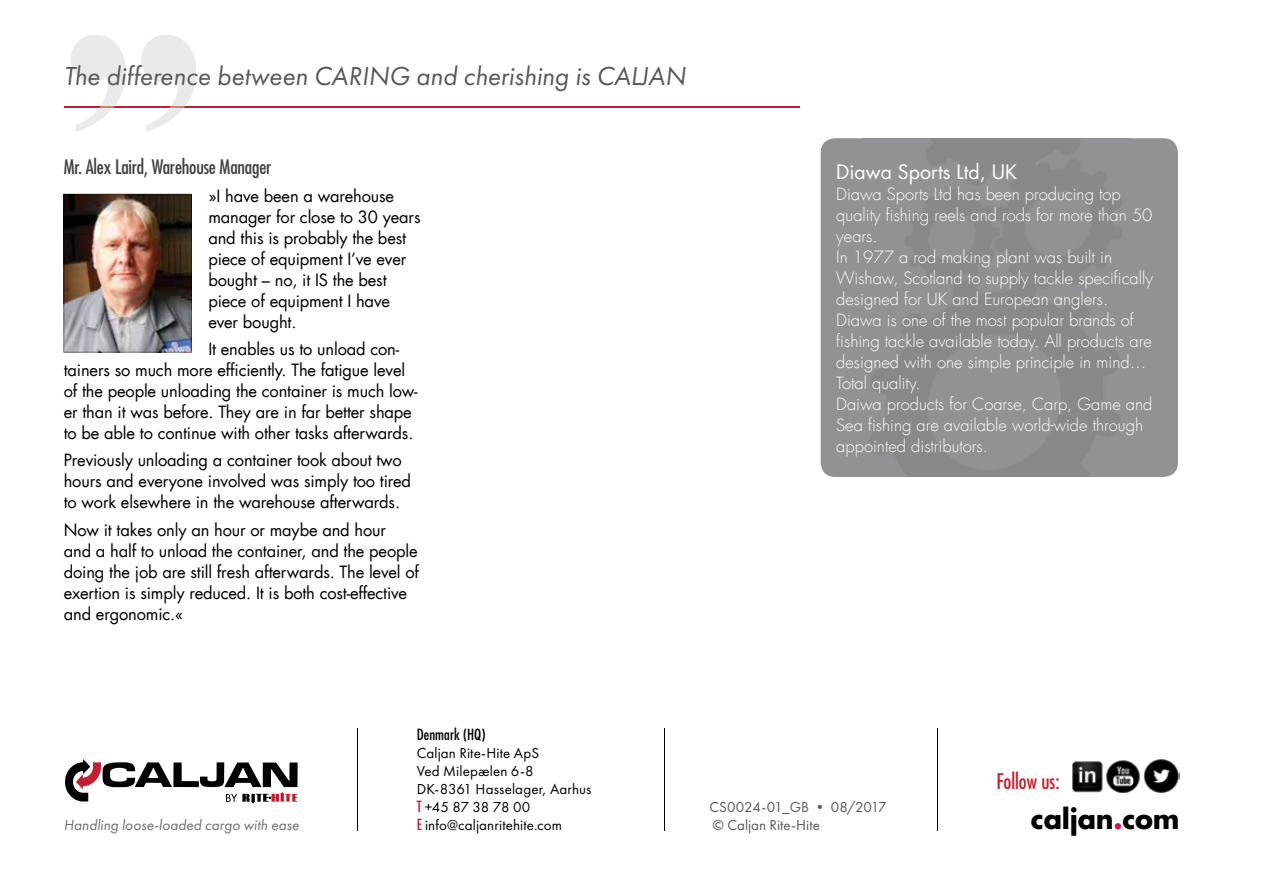
<style>
.page{position:relative;width:1263px;height:893px;background:#fff}
.page>*{position:absolute;margin:0;border:0;box-sizing:border-box;transform-origin:0 0}
.t1{font:700 300px "Times New Roman";color:#e9eaeb}
.t2{font:italic 27px "Futura PT";color:#58595b}
.t3{font:700 27px "Futura LT";letter-spacing:-.01em;color:#000}
.t4{font:condensed 21px "Futura LT";color:#c22032}
.t5{font:condensed 19.5px "Futura LT";letter-spacing:-.01em;color:#414042}
.t6{font:19.5px "Futura LT";color:#fff}
.t7{font:16.5px/21px "Futura LT";letter-spacing:-.01em;color:#000}
.t8{font:300 16.5px/21px "Futura LT";color:#fff}
.t9{font:italic 15.15px "Futura PT";color:#6d6e71}
.t10{font:15px/18px "Futura PT";letter-spacing:.005em;color:#000}
.t11{font:15px/18px "Futura PT";color:#58595b}
.t12{font:condensed 15px "Futura LT";letter-spacing:.005em;color:#000}
.s1{font-family:"Futura LT";font-stretch:condensed;color:#c22032}
.s2{color:#d31245}
</style>
<div class="page">
<hr style="left:937px;top:728px;width:1px;height:103px;background:#000">
<hr style="left:665px;top:728px;width:1px;height:103px;background:#000">
<hr style="left:357px;top:728px;width:1px;height:103px;background:#000">
<svg style="left:65px;top:759px;width:233px;height:44px"></svg>
<img style="left:1072px;top:760px;width:68px;height:33px">
<img style="left:1143px;top:759px;width:36px;height:34px">
<img style="left:1105px;top:760px;width:1px;height:33px">
<hr style="left:64px;top:106px;width:735px;height:1px;background:#c22032">
<div style="left:821px;top:138px;width:357px;height:339px;background:#909294;border-radius:14px"></div>
<img style="left:64px;top:194px;width:127px;height:158px">
<h1 class="t1" style="left:208px;top:246px;width:151px;rotate:-180deg">“</h1>
<p class="t5" style="left:64px;top:155px;width:209px">Mr. Alex Laird, Warehouse Manager</p>
<p class="t7" style="left:208px;top:185px;width:214px">»I have been a warehouse manager for close to 30 years and this is probably the best piece of equipment I’ve ever bought – no, it IS the best piece of equipment I have ever bought.</p>
<p class="t7" style="left:64px;top:339px;width:355px;text-indent:145px">It enables us to unload con&shy;tainers so much more efficiently. The fatigue level of the people unloading the container is much low&shy;er than it was before. They are in far better shape to be able to continue with other tasks afterwards.</p>
<p class="t7" style="left:64px;top:450px;width:349px">Previously unloading a container took about two hours and everyone involved was simply too tired to work elsewhere in the warehouse afterwards.</p>
<p class="t7" style="left:64px;top:519px;width:357px">Now it takes only an hour or maybe and hour<br>and a half to unload the container, and the people doing the job are still fresh afterwards. The level of exertion is simply reduced. It is both cost-effective and ergonomic.«</p>
<h2 class="t2" style="left:64px;top:60px;width:623px">The difference between CARING and cherishing is CALJAN</h2>
<p class="t6" style="left:836px;top:160px;width:182px">Diawa Sports Ltd, UK</p>
<p class="t8" style="left:836px;top:184px;width:318px">Diawa Sports Ltd has been producing top quality fishing reels and rods for more than 50 years.<br>In 1977 a rod making plant was built in Wishaw, Scotland to supply tackle specifically designed for UK and European anglers.<br>Diawa is one of the most popular brands of fishing tackle available today. All products are designed with one simple principle in mind… Total quality.<br>Daiwa products for Coarse, Carp, Game and Sea fishing are available world-wide through appointed distributors.</p>
<p class="t12" style="left:417px;top:725px;width:70px">Denmark (HQ)</p>
<p class="t10" style="left:417px;top:743px;width:176px">Caljan Rite-Hite ApS<br>Ved Milepælen 6-8<br>DK-8361 Hasselager, Aarhus<br><span class="s1">T</span> +45 87 38 78 00</p>
<p class="t4" style="left:996px;top:768px;width:65px">Follow us:</p>
<p class="t11" style="left:709px;top:798px;width:179px">CS0024-01_GB • 08/2017 © Caljan Rite-Hite</p>
<p class="t9" style="left:64px;top:816px;width:237px">Handling loose-loaded cargo with ease</p>
<p class="t10" style="left:417px;top:815px;width:147px"><span class="s1">E</span> info@caljanritehite.com</p>
<h2 class="t3" style="left:1031px;top:801px;width:150px">caljan<span class="s2">.</span>com</h2>
</div>
